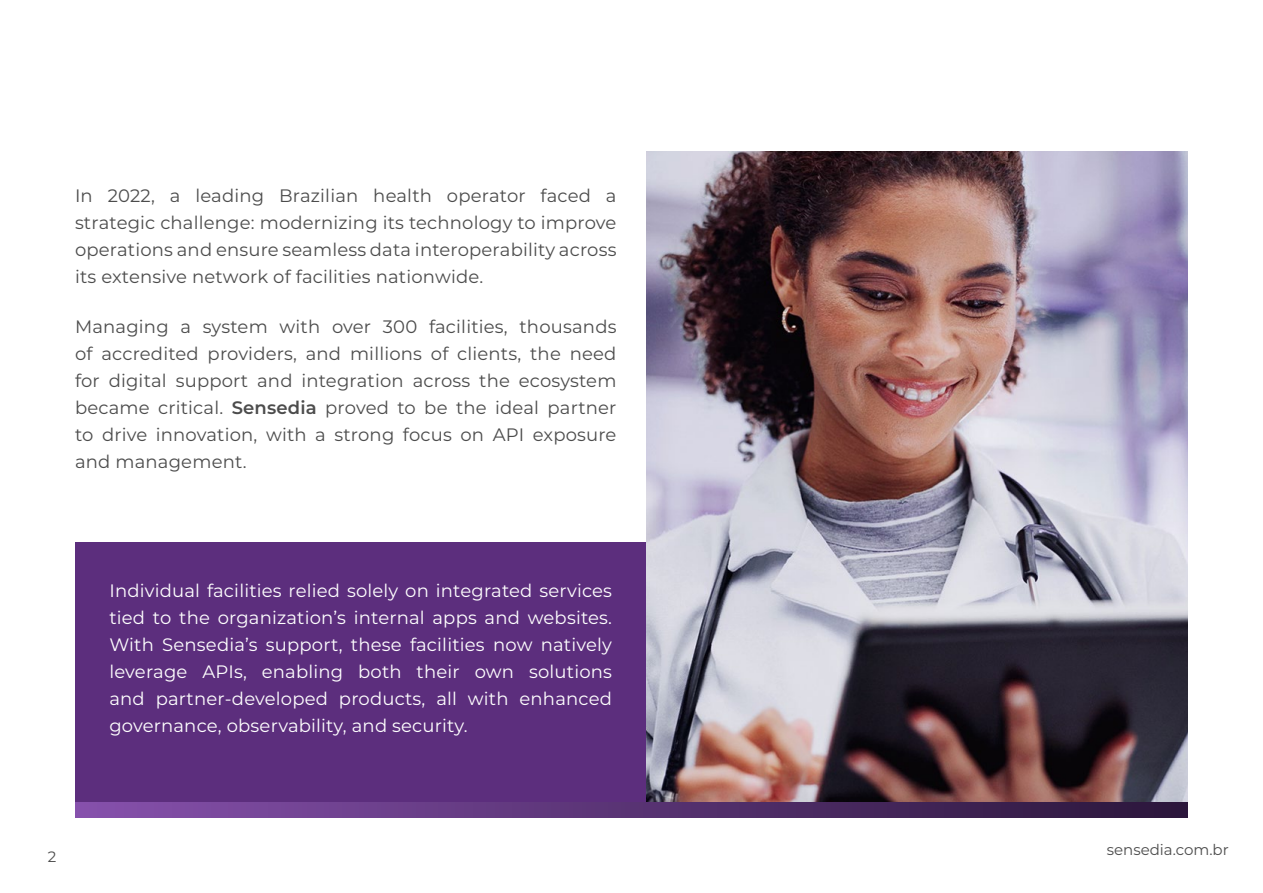
<style>
.page{position:relative;width:1263px;height:893px;background:#fff}
.page>*{position:absolute;margin:0;border:0;box-sizing:border-box;transform-origin:0 0}
.t1{font:18px/27px "Montserrat";letter-spacing:.01em;color:#4c4c4c;text-align:justify}
.t2{font:18px/27px "Montserrat";letter-spacing:.01em;color:#fff;text-align:justify}
.t3{font:15px "Montserrat";color:#4c4c4c}
.s1{font-weight:600}
</style>
<div class="page">
<div style="left:75px;top:542px;width:571px;height:276px;background:#5c2e7d"></div>
<img style="left:646px;top:152px;width:542px;height:650px">
<div style="left:75px;top:802px;width:1113px;height:16px;background:linear-gradient(to right,#8651ac,#2b163b)"></div>
<p class="t1" style="left:75px;top:182px;width:543px">In 2022, a leading Brazilian health operator faced a strategic challenge: modernizing its technology to improve operations and ensure seamless data interoperability across its extensive network of facilities nationwide.</p>
<p class="t1" style="left:75px;top:312px;width:543px">Managing a system with over 300 facilities, thousands of accredited providers, and millions of clients, the need for digital support and integration across the ecosystem became critical. <span class="s1">Sensedia</span> proved to be the ideal partner to drive innovation, with a strong focus on API exposure and management.</p>
<p class="t2" style="left:109px;top:576px;width:504px">Individual facilities relied solely on integrated services tied to the organization’s internal apps and websites.<br>With Sensedia’s support, these facilities now natively leverage APIs, enabling both their own solutions and partner-developed products, all with enhanced governance, observability, and security.</p>
<p class="t3" style="left:48px;top:846px;width:10px">2</p>
<p class="t3" style="left:1107px;top:839px;width:123px">sensedia.com.br</p>
</div>
